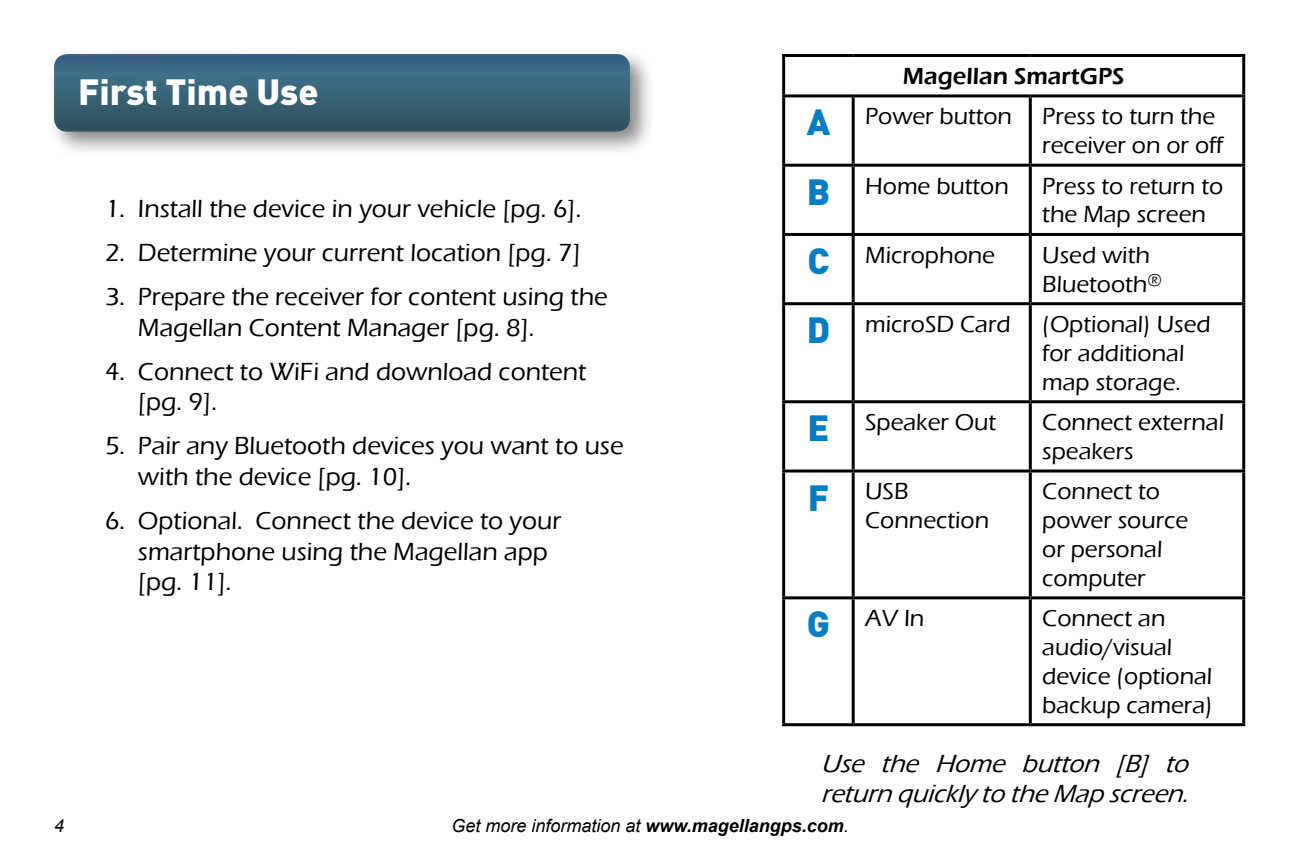
<style>
.page{position:relative;width:1296px;height:864px;background:#fff}
.page>*{position:absolute;margin:0;border:0;box-sizing:border-box;transform-origin:0 0}
.t1{font:900 36px "DINOT";color:#fff}
.t2{font:500 25.5px/30.6px "Eras ITC";color:#000}
.t3{font:italic 500 25.5px/30.6px "Eras ITC";color:#000}
.t4{font:500 24px/28.8px "Eras ITC";color:#000}
.t5{font:600 24px/40.5px "Eras ITC";color:#000}
.t6{font:italic 18px "Arial";color:#000}
.s1{font-family:"DINOT";font-weight:900;font-size:36px;color:#007dc3}
.s2{font-weight:500}
.s3{font-weight:700}
</style>
<div class="page">
<div style="left:47px;top:47px;width:609px;height:110px;background:#000;opacity:.47"></div>
<img style="left:54px;top:54px;width:576px;height:78px">
<hr style="left:782px;top:54px;width:71px;height:3px;background:#000">
<hr style="left:782px;top:57px;width:3px;height:37px;background:#000">
<hr style="left:853px;top:54px;width:177px;height:3px;background:#000">
<hr style="left:1030px;top:54px;width:215px;height:3px;background:#000">
<hr style="left:1242px;top:57px;width:3px;height:37px;background:#000">
<hr style="left:782px;top:94px;width:71px;height:3px;background:#000">
<hr style="left:782px;top:97px;width:3px;height:67px;background:#000">
<hr style="left:853px;top:94px;width:177px;height:3px;background:#000">
<hr style="left:852px;top:97px;width:3px;height:67px;background:#000">
<hr style="left:1030px;top:94px;width:215px;height:3px;background:#000">
<hr style="left:1029px;top:97px;width:3px;height:67px;background:#000">
<hr style="left:1242px;top:97px;width:3px;height:67px;background:#000">
<hr style="left:782px;top:164px;width:71px;height:3px;background:#000">
<hr style="left:782px;top:167px;width:3px;height:66px;background:#000">
<hr style="left:853px;top:164px;width:177px;height:3px;background:#000">
<hr style="left:852px;top:167px;width:3px;height:66px;background:#000">
<hr style="left:1030px;top:164px;width:215px;height:3px;background:#000">
<hr style="left:1029px;top:167px;width:3px;height:66px;background:#000">
<hr style="left:1242px;top:167px;width:3px;height:66px;background:#000">
<hr style="left:782px;top:233px;width:71px;height:3px;background:#000">
<hr style="left:782px;top:236px;width:3px;height:66px;background:#000">
<hr style="left:853px;top:233px;width:177px;height:3px;background:#000">
<hr style="left:852px;top:236px;width:3px;height:66px;background:#000">
<hr style="left:1030px;top:233px;width:215px;height:3px;background:#000">
<hr style="left:1029px;top:236px;width:3px;height:66px;background:#000">
<hr style="left:1242px;top:236px;width:3px;height:66px;background:#000">
<hr style="left:782px;top:302px;width:71px;height:3px;background:#000">
<hr style="left:782px;top:305px;width:3px;height:95px;background:#000">
<hr style="left:853px;top:302px;width:177px;height:3px;background:#000">
<hr style="left:852px;top:305px;width:3px;height:95px;background:#000">
<hr style="left:1030px;top:302px;width:215px;height:3px;background:#000">
<hr style="left:1029px;top:305px;width:3px;height:95px;background:#000">
<hr style="left:1242px;top:305px;width:3px;height:95px;background:#000">
<hr style="left:782px;top:400px;width:71px;height:3px;background:#000">
<hr style="left:782px;top:403px;width:3px;height:67px;background:#000">
<hr style="left:853px;top:400px;width:177px;height:3px;background:#000">
<hr style="left:852px;top:403px;width:3px;height:67px;background:#000">
<hr style="left:1030px;top:400px;width:215px;height:3px;background:#000">
<hr style="left:1029px;top:403px;width:3px;height:67px;background:#000">
<hr style="left:1242px;top:403px;width:3px;height:67px;background:#000">
<hr style="left:782px;top:470px;width:71px;height:3px;background:#000">
<hr style="left:782px;top:473px;width:3px;height:123px;background:#000">
<hr style="left:853px;top:470px;width:177px;height:3px;background:#000">
<hr style="left:852px;top:473px;width:3px;height:123px;background:#000">
<hr style="left:1030px;top:470px;width:215px;height:3px;background:#000">
<hr style="left:1029px;top:473px;width:3px;height:123px;background:#000">
<hr style="left:1242px;top:473px;width:3px;height:123px;background:#000">
<hr style="left:782px;top:596px;width:71px;height:3px;background:#000">
<hr style="left:782px;top:599px;width:3px;height:124px;background:#000">
<hr style="left:853px;top:596px;width:177px;height:3px;background:#000">
<hr style="left:852px;top:599px;width:3px;height:124px;background:#000">
<hr style="left:1030px;top:596px;width:215px;height:3px;background:#000">
<hr style="left:1029px;top:599px;width:3px;height:124px;background:#000">
<hr style="left:1242px;top:599px;width:3px;height:124px;background:#000">
<hr style="left:782px;top:723px;width:71px;height:3px;background:#000">
<hr style="left:853px;top:723px;width:177px;height:3px;background:#000">
<hr style="left:1030px;top:723px;width:215px;height:3px;background:#000">
<h1 class="t1" style="left:78px;top:68px;width:242px">First Time Use</h1>
<p class="t2" style="left:105px;top:193px;width:478px">1. Install the device in your vehicle [pg. 6].</p>
<p class="t2" style="left:105px;top:237px;width:477px">2. Determine your current location [pg. 7]</p>
<p class="t2" style="left:138px;top:282px;width:471px;text-indent:-33px">3. Prepare the receiver for content using the<br>Magellan Content Manager [pg. 8].</p>
<p class="t2" style="left:138px;top:356px;width:450px;text-indent:-33px">4. Connect to WiFi and download content [pg. 9].</p>
<p class="t2" style="left:138px;top:431px;width:487px;text-indent:-33px">5. Pair any Bluetooth devices you want to use with the device [pg. 10].</p>
<p class="t2" style="left:138px;top:506px;width:425px;text-indent:-33px">6. Optional. Connect the device to your smartphone using the Magellan app [pg. 11].</p>
<p class="t5" style="left:807px;top:56px;width:319px;text-indent:96px">Magellan SmartGPS<br><span class="s1">A</span> <span class="s2">Power button</span></p>
<p class="t4" style="left:1042px;top:102px;width:183px">Press to turn the receiver on or off</p>
<p class="t4" style="left:807px;top:172px;width:204px"><span class="s1">B</span> Home button</p>
<p class="t4" style="left:1042px;top:172px;width:182px">Press to return to the Map screen</p>
<p class="t4" style="left:807px;top:241px;width:189px"><span class="s1">C</span> Microphone</p>
<p class="t4" style="left:1042px;top:241px;width:121px">Used with<br>Bluetooth<sup>®</sup></p>
<p class="t4" style="left:807px;top:310px;width:205px"><span class="s1">D</span> microSD Card</p>
<p class="t4" style="left:1042px;top:310px;width:170px">(Optional) Used for additional map storage.</p>
<p class="t4" style="left:807px;top:408px;width:190px"><span class="s1">E</span> Speaker Out</p>
<p class="t4" style="left:1042px;top:408px;width:183px">Connect external speakers</p>
<p class="t4" style="left:865px;top:477px;width:125px;text-indent:-57px"><span class="s1">F</span> USB<br>Connection</p>
<p class="t4" style="left:1042px;top:477px;width:147px">Connect to power source or personal computer</p>
<p class="t4" style="left:807px;top:604px;width:119px"><span class="s1">G</span> AV In</p>
<p class="t4" style="left:1042px;top:604px;width:172px">Connect an audio/visual device (optional backup camera)</p>
<p class="t3" style="left:821px;top:748px;width:376px">Use the Home button [B] to return quickly to theMap screen.</p>
<p class="t6" style="left:54px;top:814px;width:12px">4</p>
<p class="t6" style="left:451px;top:814px;width:399px">Get more information at <span class="s3">www.magellangps.com</span>.</p>
</div>
